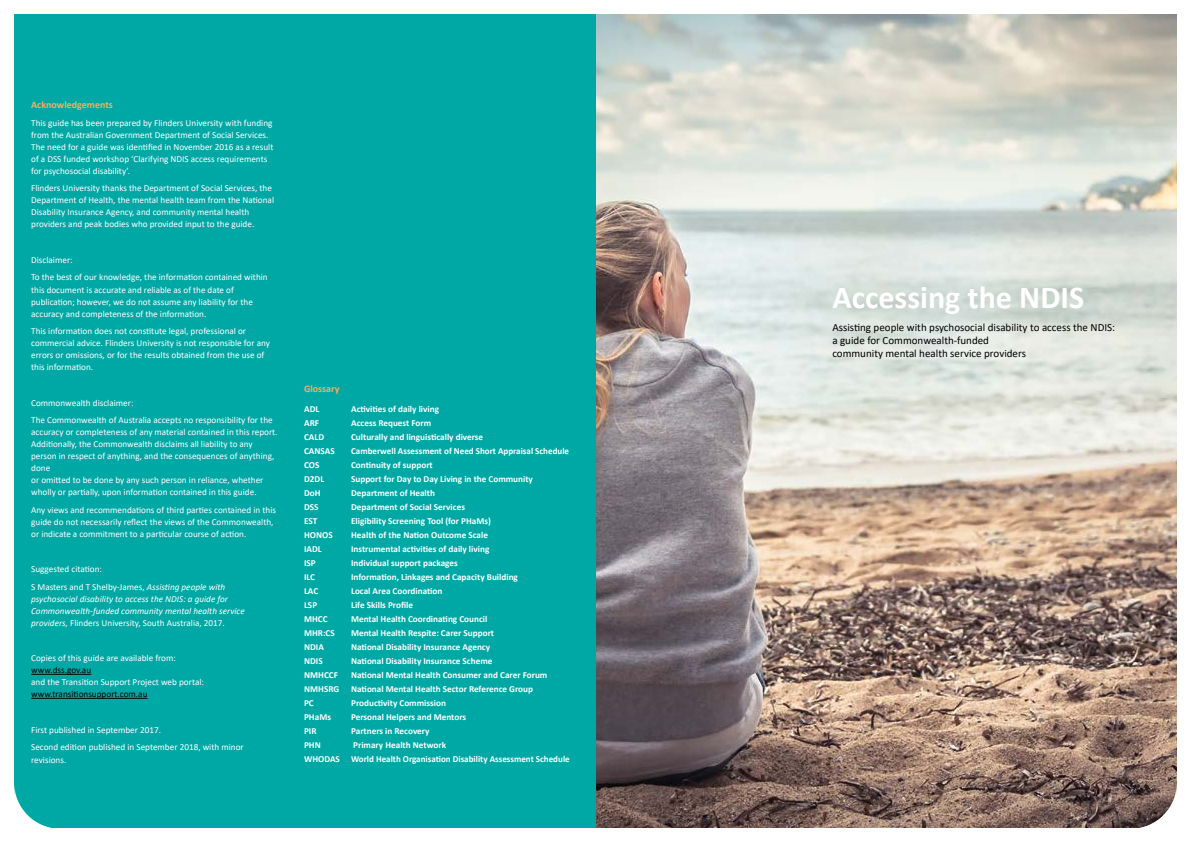
<style>
.page{position:relative;width:1191px;height:842px;background:#fff}
.page>*{position:absolute;margin:0;border:0;box-sizing:border-box;transform-origin:0 0}
.t1{font:700 32px "Calibri";color:#fff}
.t2{font:11px/13px "Calibri";color:#000}
.t3{font:700 10px "Calibri";color:#f8af5e}
.t4{font:9.2px/12px "Calibri";color:#fff}
.t5{font:700 9.2px/14px "Calibri";color:#fff}
.t6{font:italic 9.2px/12px "Calibri";color:#fff}
.t7{font:9.2px "Calibri";color:#000}
.s1{font-style:italic}
.s2{font-style:normal}
</style>
<div class="page">
<img style="left:595px;top:14px;width:581px;height:814px">
<div style="left:14px;top:14px;width:581px;height:814px;background:#00a8a5"></div>
<hr style="left:31px;top:674px;width:60px;height:1px;background:#000">
<hr style="left:31px;top:698px;width:117px;height:1px;background:#000">
<svg style="left:1130px;top:782px;width:47px;height:46px"></svg>
<svg style="left:14px;top:785px;width:38px;height:43px"></svg>
<p class="t3" style="left:31px;top:98px;width:83px">Acknowledgements</p>
<p class="t4" style="left:31px;top:117px;width:244px">This guide has been prepared by Flinders University with funding from the Australian Government Department of Social Services.<br>The need for a guide was identified in November 2016 as a result of a DSS funded workshop ‘Clarifying NDIS access requirements for psychosocial disability’.</p>
<p class="t4" style="left:31px;top:182px;width:244px">Flinders University thanks the Department of Social Services, the Department of Health, the mental health team from the National Disability Insurance Agency, and community mental health providers and peak bodies who provided input to the guide.</p>
<p class="t4" style="left:31px;top:251px;width:238px;line-height:17.7px">Disclaimer:<br>To the best of our knowledge, the information contained within</p>
<p class="t4" style="left:31px;top:283px;width:223px">this document is accurate and reliable as of the date of publication; however, we do not assume any liability for the accuracy and completeness of the information.</p>
<p class="t4" style="left:31px;top:325px;width:240px">This information does not constitute legal, professional or commercial advice. Flinders University is not responsible for any errors or omissions, or for the results obtained from the use of this information.</p>
<p class="t4" style="left:31px;top:393px;width:243px;line-height:17.7px">Commonwealth disclaimer:<br>The Commonwealth of Australia accepts no responsibility for the</p>
<p class="t4" style="left:31px;top:426px;width:248px">accuracy or completeness of any material contained in this report.<br>Additionally, the Commonwealth disclaims all liability to any person in respect of anything, and the consequences of anything, done<br>or omitted to be done by any such person in reliance, whether wholly or partially, upon information contained in this guide.</p>
<p class="t4" style="left:31px;top:504px;width:246px">Any views and recommendations of third parties contained in this guide do not necessarily reflect the views of the Commonwealth, or indicate a commitment to a particular course of action.</p>
<p class="t4" style="left:31px;top:560px;width:195px;line-height:17.7px">Suggested citation:<br>S Masters and T Shelby-James, <span class="s1">Assisting people with</span></p>
<p class="t6" style="left:31px;top:592px;width:215px">psychosocial disability to access the NDIS: a guide for<br>Commonwealth-funded community mental health service providers, <span class="s2">Flinders University, South Australia, 2017.</span></p>
<p class="t4" style="left:31px;top:652px;width:146px">Copies of this guide are available from:</p>
<p class="t7" style="left:31px;top:664px;width:62px">www.dss.gov.au</p>
<p class="t4" style="left:31px;top:676px;width:174px">and the Transition Support Project web portal:</p>
<p class="t7" style="left:31px;top:688px;width:118px">www.transitionsupport.com.au</p>
<p class="t4" style="left:31px;top:720px;width:214px;line-height:17.7px">First published in September 2017.<br>Second edition published in September 2018, with minor</p>
<p class="t4" style="left:31px;top:754px;width:37px">revisions.</p>
<p class="t3" style="left:304px;top:381px;width:37px">Glossary</p>
<p class="t5" style="left:304px;top:401px;width:17px">ADL</p>
<p class="t5" style="left:351px;top:401px;width:90px">Activities of daily living</p>
<p class="t5" style="left:304px;top:415px;width:16px">ARF</p>
<p class="t5" style="left:351px;top:415px;width:82px">Access Request Form</p>
<p class="t5" style="left:304px;top:429px;width:22px">CALD</p>
<p class="t5" style="left:351px;top:429px;width:134px">Culturally and linguistically diverse</p>
<p class="t5" style="left:304px;top:443px;width:32px">CANSAS</p>
<p class="t5" style="left:351px;top:443px;width:219px">Camberwell Assessment of Need Short Appraisal Schedule</p>
<p class="t5" style="left:304px;top:457px;width:17px">COS</p>
<p class="t5" style="left:351px;top:457px;width:83px">Continuity of support</p>
<p class="t5" style="left:304px;top:471px;width:22px">D2DL</p>
<p class="t5" style="left:351px;top:471px;width:183px">Support for Day to Day Living in the Community</p>
<p class="t5" style="left:304px;top:485px;width:18px">DoH</p>
<p class="t5" style="left:351px;top:485px;width:85px">Department of Health</p>
<p class="t5" style="left:304px;top:499px;width:16px">DSS</p>
<p class="t5" style="left:351px;top:499px;width:115px">Department of Social Services</p>
<p class="t5" style="left:304px;top:513px;width:15px">EST</p>
<p class="t5" style="left:351px;top:513px;width:141px">Eligibility Screening Tool (for PHaMs)</p>
<p class="t5" style="left:304px;top:527px;width:30px">HONOS</p>
<p class="t5" style="left:351px;top:527px;width:138px">Health of the Nation Outcome Scale</p>
<p class="t5" style="left:304px;top:541px;width:19px">IADL</p>
<p class="t5" style="left:351px;top:541px;width:140px">Instrumental activities of daily living</p>
<p class="t5" style="left:304px;top:555px;width:13px">ISP</p>
<p class="t5" style="left:351px;top:555px;width:108px">Individual support packages</p>
<p class="t5" style="left:304px;top:569px;width:13px">ILC</p>
<p class="t5" style="left:351px;top:569px;width:168px">Information, Linkages and Capacity Building</p>
<p class="t5" style="left:304px;top:583px;width:16px">LAC</p>
<p class="t5" style="left:351px;top:583px;width:93px">Local Area Coordination</p>
<p class="t5" style="left:304px;top:597px;width:15px">LSP</p>
<p class="t5" style="left:351px;top:597px;width:63px">Life Skills Profile</p>
<p class="t5" style="left:304px;top:611px;width:25px">MHCC</p>
<p class="t5" style="left:351px;top:611px;width:138px">Mental Health Coordinating Council</p>
<p class="t5" style="left:304px;top:625px;width:32px">MHR:CS</p>
<p class="t5" style="left:351px;top:625px;width:144px">Mental Health Respite: Carer Support</p>
<p class="t5" style="left:304px;top:639px;width:21px">NDIA</p>
<p class="t5" style="left:351px;top:639px;width:141px">National Disability Insurance Agency</p>
<p class="t5" style="left:304px;top:653px;width:20px">NDIS</p>
<p class="t5" style="left:351px;top:653px;width:143px">National Disability Insurance Scheme</p>
<p class="t5" style="left:304px;top:667px;width:35px">NMHCCF</p>
<p class="t5" style="left:351px;top:667px;width:198px">National Mental Health Consumer and Carer Forum</p>
<p class="t5" style="left:304px;top:681px;width:37px">NMHSRG</p>
<p class="t5" style="left:351px;top:681px;width:183px">National Mental Health Sector Reference Group</p>
<p class="t5" style="left:304px;top:695px;width:11px">PC</p>
<p class="t5" style="left:351px;top:695px;width:96px">Productivity Commission</p>
<p class="t5" style="left:304px;top:709px;width:28px">PHaMs</p>
<p class="t5" style="left:351px;top:709px;width:117px">Personal Helpers and Mentors</p>
<p class="t5" style="left:304px;top:723px;width:14px">PIR</p>
<p class="t5" style="left:351px;top:723px;width:80px">Partners in Recovery</p>
<p class="t5" style="left:304px;top:737px;width:18px">PHN</p>
<p class="t5" style="left:304px;top:737px;width:267px;text-indent:49px">Primary Health Network<br>WHODAS World Health Organisation Disability Assessment Schedule</p>
<h1 class="t1" style="left:832px;top:275px;width:253px">Accessing the NDIS</h1>
<p class="t2" style="left:832px;top:321px;width:284px">Assisting people with psychosocial disability to access the NDIS: a guide for Commonwealth-funded<br>community mental health service providers</p>
</div>
